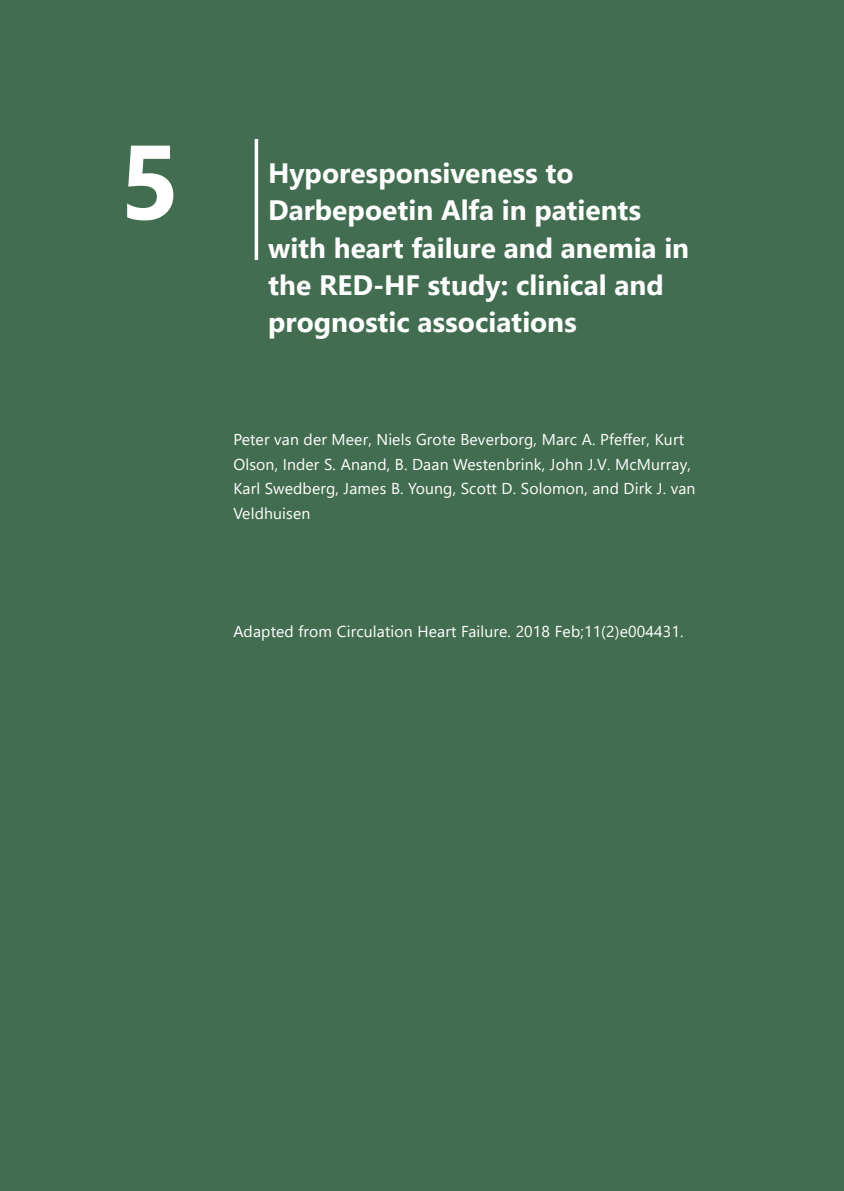
<style>
.page{position:relative;width:844px;height:1191px;background:#fff}
.page>*{position:absolute;margin:0;border:0;box-sizing:border-box;transform-origin:0 0}
.t1{font:700 105px "Segoe UI";color:#fff}
.t2{font:700 28px/37.3px "Segoe UI";color:#fff}
.t3{font:15.75px/24.5px "Segoe UI";letter-spacing:.01em;color:#fff}
</style>
<div class="page">
<div style="left:0;top:0;width:843px;height:1191px;background:#436d50"></div>
<svg style="left:254px;top:139px;width:4px;height:121px"></svg>
<h1 class="t1" style="left:120px;top:106px;width:62px">5</h1>
<h2 class="t2" style="left:268px;top:153px;width:422px">hyporesponsiveness to darbepoetin Alfa in patients with heart failure and anemia in the red-hf study: clinical and prognostic associations</h2>
<p class="t3" style="left:233px;top:426px;width:463px">Peter van der Meer, Niels Grote Beverborg, Marc A. Pfeffer, Kurt Olson, Inder S. Anand, B. Daan Westenbrink, John J.V. McMurray, Karl Swedberg, James B. Young, Scott D. Solomon, and Dirk J. van Veldhuisen</p>
<p class="t3" style="left:233px;top:618px;width:451px">Adapted from Circulation Heart Failure. 2018 Feb;11(2)e004431.</p>
</div>
